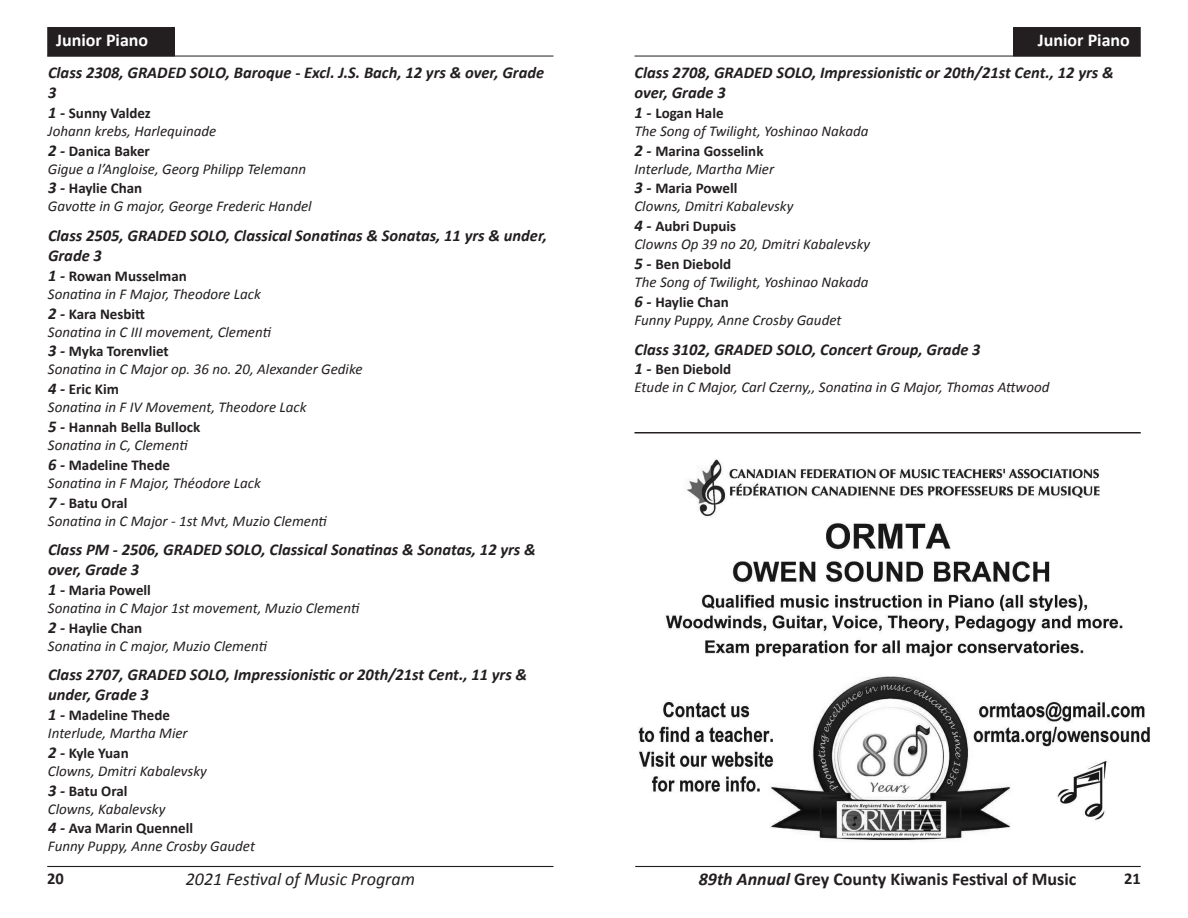
<style>
.page{position:relative;width:1188px;height:918px;background:#fff}
.page>*{position:absolute;margin:0;border:0;box-sizing:border-box;transform-origin:0 0}
.t1{font:700 18px "Calibri";color:#231f20}
.t2{font:italic 18px "Calibri";color:#231f20}
.t3{font:700 18px "Calibri";color:#fff}
.t4{font:italic 700 16.5px/19.8px "Calibri";color:#231f20}
.t5{font:700 16.5px "Calibri";color:#231f20}
.t6{font:italic 15px/18px "Calibri";color:#231f20}
.s1{font-weight:700;font-size:16.5px}
.s2{font-weight:700;font-style:normal}
.s3{font-style:italic}
</style>
<div class="page">
<hr style="left:47px;top:56px;width:507px;height:1px;background:#231f20">
<hr style="left:634px;top:56px;width:507px;height:1px;background:#231f20">
<hr style="left:47px;top:866px;width:507px;height:1px;background:#231f20">
<hr style="left:635px;top:866px;width:506px;height:1px;background:#231f20">
<div style="left:1014px;top:28px;width:126px;height:28px;background:#231f20"></div>
<div style="left:1013px;top:27px;width:128px;height:29px;border:2px solid #231f20"></div>
<div style="left:48px;top:28px;width:126px;height:28px;background:#231f20"></div>
<div style="left:47px;top:27px;width:128px;height:29px;border:2px solid #231f20"></div>
<img style="left:638px;top:459px;width:512px;height:382px">
<hr style="left:634px;top:432px;width:507px;height:2px;background:#231f20">
<p class="t3" style="left:56px;top:28px;width:94px">Junior Piano</p>
<p class="t3" style="left:1038px;top:28px;width:94px">Junior Piano</p>
<p class="t4" style="left:48px;top:63px;width:498px">Class 2308, GRADED SOLO, Baroque - Excl. J.S. Bach, 12 yrs &amp; over, Grade<br>3</p>
<p class="t6" style="left:48px;top:103px;width:170px"><span class="s1">1 -</span> <span class="s2">Sunny Valdez<br></span>Johann krebs, Harlequinade</p>
<p class="t6" style="left:48px;top:141px;width:260px"><span class="s1">2 -</span> <span class="s2">Danica Baker<br></span>Gigue a l’Angloise, Georg Philipp Telemann</p>
<p class="t6" style="left:48px;top:179px;width:265px"><span class="s1">3 -</span> <span class="s2">Haylie Chan<br></span>Gavotte in G major, George Frederic Handel</p>
<p class="t4" style="left:48px;top:226px;width:501px">Class 2505, GRADED SOLO, Classical Sonatinas &amp; Sonatas, 11 yrs &amp; under,<br>Grade 3</p>
<p class="t6" style="left:48px;top:266px;width:214px"><span class="s1">1 -</span> <span class="s2">Rowan Musselman<br></span>Sonatina in F Major, Theodore Lack</p>
<p class="t6" style="left:48px;top:304px;width:225px"><span class="s1">2 -</span> <span class="s2">Kara Nesbitt<br></span>Sonatina in C III movement, Clementi</p>
<p class="t6" style="left:48px;top:342px;width:316px"><span class="s1">3 -</span> <span class="s2">Myka Torenvliet<br></span>Sonatina in C Major op. 36 no. 20, Alexander Gedike</p>
<p class="t6" style="left:48px;top:380px;width:260px"><span class="s1">4 -</span> <span class="s2">Eric Kim<br></span>Sonatina in F IV Movement, Theodore Lack</p>
<p class="t6" style="left:48px;top:417px;width:154px"><span class="s1">5 -</span> <span class="s2">Hannah Bella Bullock<br></span>Sonatina in C, Clementi</p>
<p class="t6" style="left:48px;top:455px;width:214px"><span class="s1">6 -</span> <span class="s2">Madeline Thede<br></span>Sonatina in F Major, Théodore Lack</p>
<p class="t6" style="left:48px;top:493px;width:281px"><span class="s1">7 -</span> <span class="s2">Batu Oral<br></span>Sonatina in C Major - 1st Mvt, Muzio Clementi</p>
<p class="t4" style="left:48px;top:540px;width:489px">Class PM - 2506, GRADED SOLO, Classical Sonatinas &amp; Sonatas, 12 yrs &amp; over, Grade 3</p>
<p class="t6" style="left:48px;top:580px;width:313px"><span class="s1">1 -</span> <span class="s2">Maria Powell<br></span>Sonatina in C Major 1st movement, Muzio Clementi</p>
<p class="t6" style="left:48px;top:618px;width:221px"><span class="s1">2 -</span> <span class="s2">Haylie Chan<br></span>Sonatina in C major, Muzio Clementi</p>
<p class="t4" style="left:48px;top:665px;width:481px">Class 2707, GRADED SOLO, Impressionistic or 20th/21st Cent., 11 yrs &amp; under, Grade 3</p>
<p class="t6" style="left:48px;top:705px;width:141px"><span class="s1">1 -</span> <span class="s2">Madeline Thede<br></span>Interlude, Martha Mier</p>
<p class="t6" style="left:48px;top:743px;width:160px"><span class="s1">2 -</span> <span class="s2">Kyle Yuan<br></span>Clowns, Dmitri Kabalevsky</p>
<p class="t6" style="left:48px;top:781px;width:119px"><span class="s1">3 -</span> <span class="s2">Batu Oral<br></span>Clowns, Kabalevsky</p>
<p class="t6" style="left:48px;top:819px;width:209px"><span class="s1">4 -</span> <span class="s2">Ava Marin Quennell<br></span>Funny Puppy, Anne Crosby Gaudet</p>
<p class="t4" style="left:634px;top:63px;width:481px">Class 2708, GRADED SOLO, Impressionistic or 20th/21st Cent., 12 yrs &amp; over, Grade 3</p>
<p class="t6" style="left:634px;top:103px;width:235px"><span class="s1">1 -</span> <span class="s2">Logan Hale<br></span>The Song of Twilight, Yoshinao Nakada</p>
<p class="t6" style="left:634px;top:141px;width:141px"><span class="s1">2 -</span> <span class="s2">Marina Gosselink<br></span>Interlude, Martha Mier</p>
<p class="t6" style="left:634px;top:179px;width:160px"><span class="s1">3 -</span> <span class="s2">Maria Powell<br></span>Clowns, Dmitri Kabalevsky</p>
<p class="t6" style="left:634px;top:217px;width:237px"><span class="s1">4 -</span> <span class="s2">Aubri Dupuis<br></span>Clowns Op 39 no 20, Dmitri Kabalevsky</p>
<p class="t6" style="left:634px;top:255px;width:235px"><span class="s1">5 -</span> <span class="s2">Ben Diebold<br></span>The Song of Twilight, Yoshinao Nakada</p>
<p class="t6" style="left:634px;top:292px;width:209px"><span class="s1">6 -</span> <span class="s2">Haylie Chan<br></span>Funny Puppy, Anne Crosby Gaudet</p>
<p class="t4" style="left:634px;top:339px;width:348px">Class 3102, GRADED SOLO, Concert Group, Grade 3</p>
<p class="t6" style="left:634px;top:360px;width:416px"><span class="s1">1 -</span> <span class="s2">Ben Diebold<br></span>Etude in C Major, Carl Czerny,, Sonatina in G Major, Thomas Attwood</p>
<p class="t5" style="left:47px;top:868px;width:18px">20</p>
<p class="t2" style="left:186px;top:867px;width:231px">2021 Festival of Music Program</p>
<p class="t1" style="left:699px;top:868px;width:379px"><span class="s3">89th Annual</span> Grey County Kiwanis Festival of Music</p>
<p class="t5" style="left:1124px;top:868px;width:18px">21</p>
</div>
